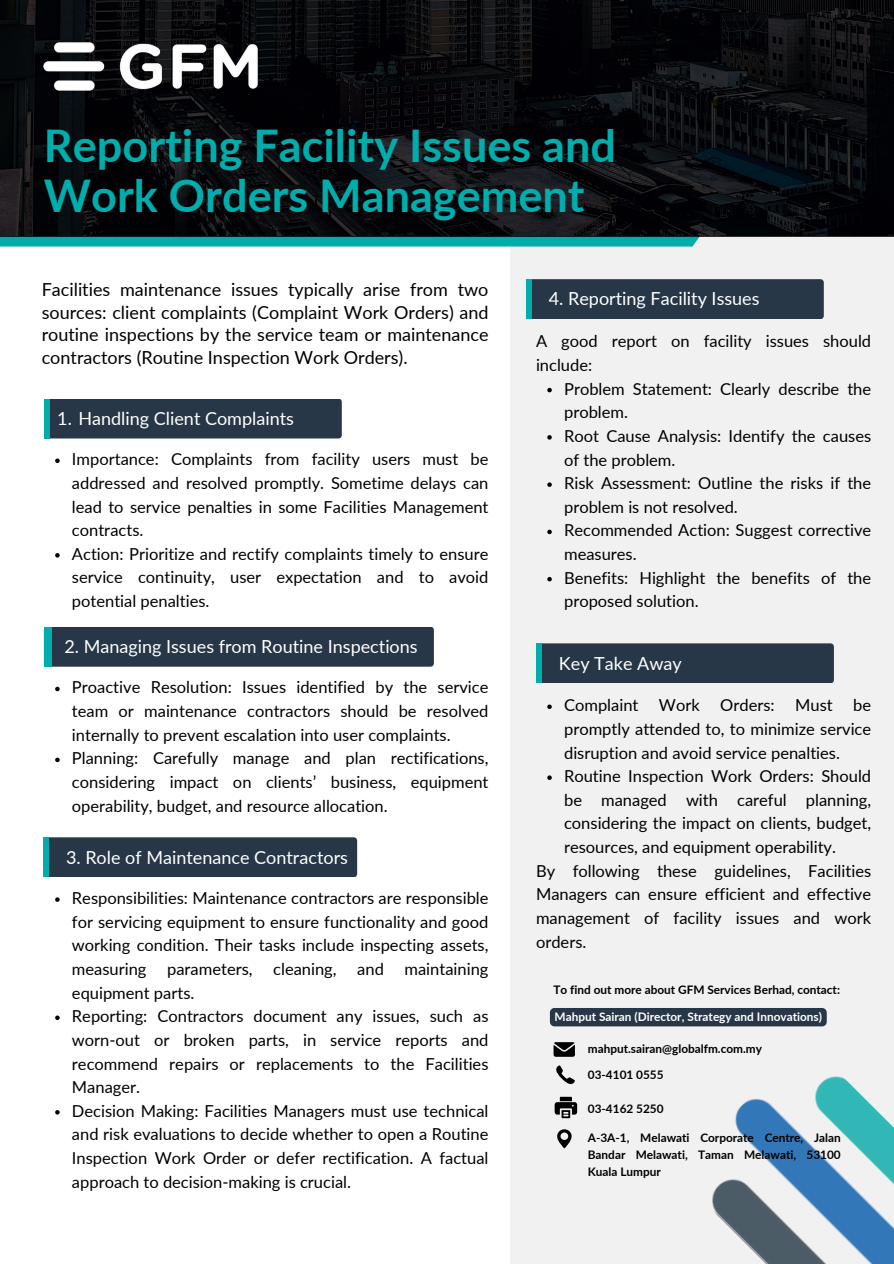
<style>
.page{position:relative;width:894px;height:1264px;background:#fff}
.page>*{position:absolute;margin:0;border:0;box-sizing:border-box;transform-origin:0 0}
.t1{font:700 45px/49.5px "Lato";color:#00adad}
.t2{font:18px/22.5px "Lato";color:#000;text-align:justify}
.t3{font:18px "Lato";color:#fff}
.t4{font:16.5px/23.7px "Lato";color:#000;text-align:justify}
.t5{font:700 11.85px/17px "Lato";color:#000;text-align:justify}
.t6{font:700 11.85px "Lato";color:#fff}
</style>
<div class="page">
<div style="left:510px;top:35px;width:383px;height:1228px;background:#f1f1f1"></div>
<div style="left:525px;top:279px;width:298px;height:40px;background:#273747;border-radius:3px"></div>
<div style="left:525px;top:279px;width:6px;height:40px;background:#00adad"></div>
<div style="left:43px;top:837px;width:314px;height:40px;background:#273747;border-radius:3px"></div>
<div style="left:43px;top:837px;width:6px;height:40px;background:#00adad"></div>
<div style="left:44px;top:626px;width:390px;height:40px;background:#273747;border-radius:3px"></div>
<div style="left:44px;top:626px;width:7px;height:40px;background:#00adad"></div>
<div style="left:44px;top:398px;width:297px;height:40px;background:#273747;border-radius:3px"></div>
<div style="left:44px;top:398px;width:5px;height:40px;background:#00adad"></div>
<div style="left:0;top:237px;width:700px;height:9px;background:#00adad"></div>
<svg style="left:0;top:0;width:893px;height:237px;background:#090a0e"></svg>
<img style="left:44px;top:42px;width:214px;height:49px">
<img style="left:712px;top:1076px;width:181px;height:187px">
<div style="left:536px;top:643px;width:297px;height:40px;background:#273747;border-radius:3px"></div>
<div style="left:536px;top:643px;width:5px;height:40px;background:#00adad"></div>
<svg style="left:553px;top:1042px;width:21px;height:14px"></svg>
<svg style="left:557px;top:1129px;width:14px;height:19px"></svg>
<svg style="left:556px;top:1065px;width:18px;height:19px"></svg>
<svg style="left:554px;top:1096px;width:23px;height:22px"></svg>
<div style="left:549px;top:1007px;width:277px;height:19px;background:#273747;border-radius:5px"></div>
<svg style="left:547px;top:388px;width:4px;height:4px"></svg>
<svg style="left:547px;top:435px;width:4px;height:4px"></svg>
<svg style="left:547px;top:482px;width:4px;height:5px"></svg>
<svg style="left:547px;top:529px;width:4px;height:5px"></svg>
<svg style="left:547px;top:577px;width:4px;height:4px"></svg>
<svg style="left:55px;top:897px;width:5px;height:4px"></svg>
<svg style="left:55px;top:1015px;width:5px;height:5px"></svg>
<svg style="left:55px;top:1110px;width:5px;height:4px"></svg>
<svg style="left:55px;top:458px;width:5px;height:5px"></svg>
<svg style="left:55px;top:553px;width:5px;height:4px"></svg>
<svg style="left:55px;top:686px;width:5px;height:5px"></svg>
<svg style="left:55px;top:757px;width:5px;height:5px"></svg>
<svg style="left:547px;top:704px;width:4px;height:5px"></svg>
<svg style="left:547px;top:775px;width:4px;height:5px"></svg>
<h2 class="t1" style="left:44px;top:120px;width:573px">Reporting Facility Issues and<br>Work Orders Management</h2>
<p class="t2" style="left:42px;top:278px;width:448px">Facilities maintenance issues typically arise from two sources: client complaints (Complaint Work Orders) and routine inspections by the service team or maintenance contractors (Routine Inspection Work Orders).</p>
<p class="t3" style="left:57px;top:407px;width:238px">1. Handling Client Complaints</p>
<p class="t4" style="left:72px;top:447px;width:418px">Importance: Complaints from facility users must be addressed and resolved promptly. Sometime delays can lead to service penalties in some Facilities Management contracts.</p>
<p class="t4" style="left:72px;top:541px;width:418px">Action: Prioritize and rectify complaints timely to ensure service continuity, user expectation and to avoid potential penalties.</p>
<p class="t3" style="left:64px;top:635px;width:355px">2. Managing Issues from Routine Inspections</p>
<p class="t4" style="left:72px;top:675px;width:418px">Proactive Resolution: Issues identified by the service team or maintenance contractors should be resolved internally to prevent escalation into user complaints.</p>
<p class="t4" style="left:72px;top:746px;width:418px">Planning: Carefully manage and plan rectifications, considering impact on clients’ business, equipment operability, budget, and resource allocation.</p>
<p class="t3" style="left:66px;top:845px;width:283px">3. Role of Maintenance Contractors</p>
<p class="t4" style="left:72px;top:885px;width:418px">Responsibilities: Maintenance contractors are responsible for servicing equipment to ensure functionality and good working condition. Their tasks include inspecting assets, measuring parameters, cleaning, and maintaining equipment parts.</p>
<p class="t4" style="left:72px;top:1004px;width:418px">Reporting: Contractors document any issues, such as worn-out or broken parts, in service reports and recommend repairs or replacements to the Facilities Manager.</p>
<p class="t4" style="left:72px;top:1098px;width:418px">Decision Making: Facilities Managers must use technical and risk evaluations to decide whether to open a Routine Inspection Work Order or defer rectification. A factual approach to decision-making is crucial.</p>
<h2 class="t3" style="left:548px;top:287px;width:212px">4. Reporting Facility Issues</h2>
<p class="t4" style="left:536px;top:329px;width:336px">A good report on facility issues should include:</p>
<p class="t4" style="left:564px;top:376px;width:308px">Problem Statement: Clearly describe the problem.</p>
<p class="t4" style="left:564px;top:423px;width:308px">Root Cause Analysis: Identify the causes of the problem.</p>
<h2 class="t4" style="left:564px;top:471px;width:308px">Risk Assessment: Outline the risks if the problem is not resolved.</h2>
<p class="t4" style="left:564px;top:518px;width:308px">Recommended Action: Suggest corrective measures.</p>
<p class="t4" style="left:564px;top:565px;width:308px">Benefits: Highlight the benefits of the proposed solution.</p>
<h2 class="t3" style="left:558px;top:651px;width:124px">Key Take Away</h2>
<p class="t4" style="left:564px;top:693px;width:308px">Complaint Work Orders: Must be promptly attended to, to minimize service disruption and avoid service penalties.</p>
<p class="t4" style="left:564px;top:764px;width:308px">Routine Inspection Work Orders: Should be managed with careful planning, considering the impact on clients, budget, resources, and equipment operability.</p>
<p class="t4" style="left:536px;top:858px;width:336px">By following these guidelines, Facilities Managers can ensure efficient and effective management of facility issues and work orders.</p>
<p class="t5" style="left:553px;top:980px;width:288px">To find out more about GFM Services Berhad, contact:</p>
<h1 class="t6" style="left:554px;top:1009px;width:269px">Mahput Sairan (Director, Strategy and Innovations)</h1>
<h2 class="t5" style="left:587px;top:1040px;width:176px">mahput.sairan@globalfm.com.my</h2>
<h2 class="t5" style="left:587px;top:1065px;width:77px">03-4101 0555</h2>
<p class="t5" style="left:587px;top:1099px;width:77px">03-4162 5250</p>
<p class="t5" style="left:587px;top:1128px;width:254px">A-3A-1, Melawati Corporate Centre, Jalan Bandar Melawati, Taman Melawati, 53100<br>Kuala Lumpur</p>
</div>
